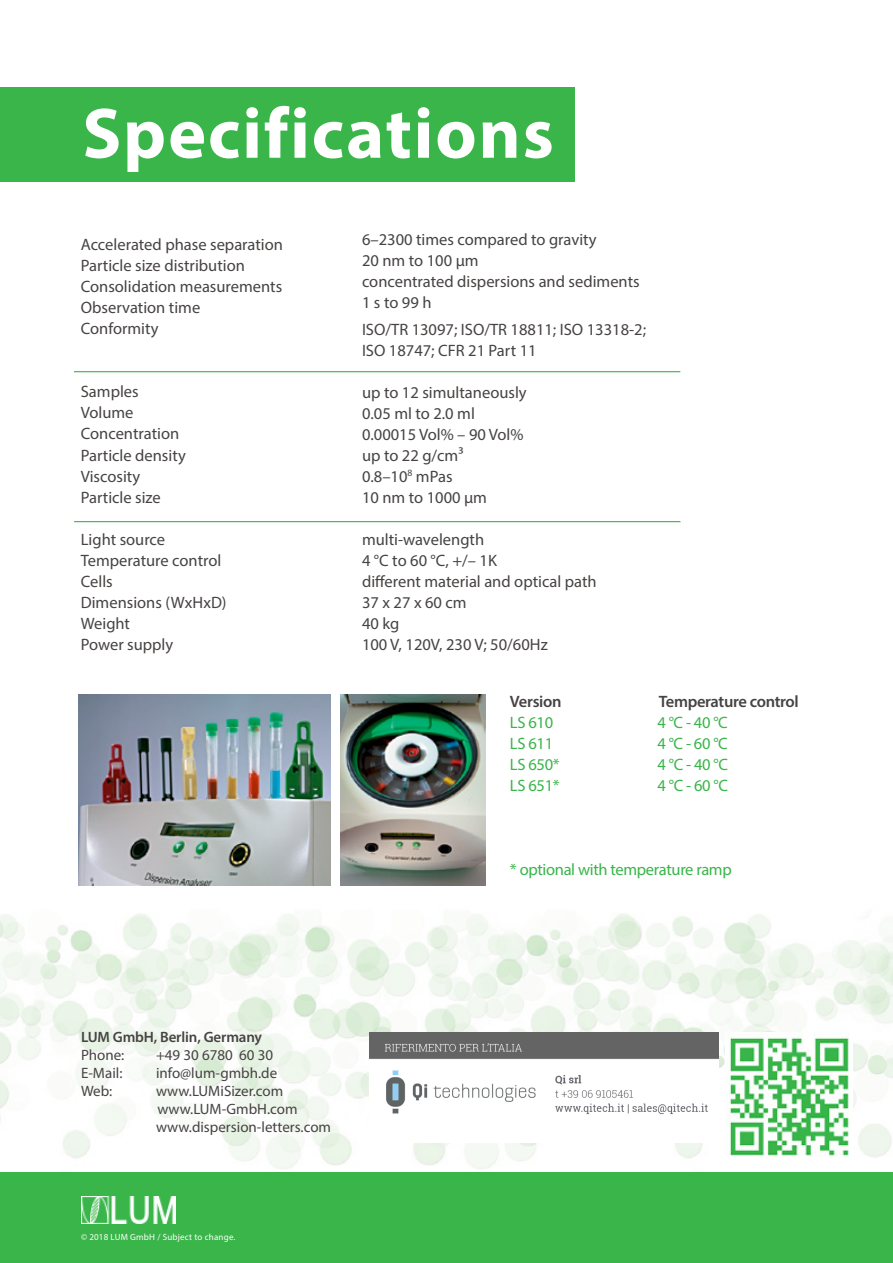
<style>
.page{position:relative;width:893px;height:1263px;background:#fff}
.page>*{position:absolute;margin:0;border:0;box-sizing:border-box;transform-origin:0 0}
.t1{font:700 72px "Myriad Pro";letter-spacing:.025em;color:#fff}
.t2{font:16.5px/21px "Myriad Pro";color:#464342}
.t3{font:16.5px "Myriad Pro";letter-spacing:-.02em;color:#39b54a}
.t4{font:600 16.5px "Myriad Pro";letter-spacing:-.02em;color:#464342}
.t5{font:15px/18px "Myriad Pro";color:#464342}
.t6{font:600 15px "Myriad Pro";letter-spacing:-.01em;color:#464342}
.t7{font:9px "Myriad Pro";letter-spacing:.02em;color:#fff}
</style>
<div class="page">
<img style="left:0;top:913px;width:893px;height:256px">
<hr style="left:74px;top:371px;width:606px;height:1px;background:#39b54a">
<hr style="left:74px;top:521px;width:606px;height:1px;background:#39b54a">
<div style="left:0;top:1172px;width:893px;height:91px;background:#39b54a"></div>
<img style="left:81px;top:1196px;width:94px;height:28px">
<div style="left:0;top:87px;width:574px;height:95px;background:#39b54a"></div>
<img style="left:341px;top:694px;width:145px;height:191px">
<img style="left:78px;top:694px;width:253px;height:191px">
<img style="left:725px;top:1033px;width:127px;height:128px">
<img style="left:369px;top:1032px;width:349px;height:111px">
<h1 class="t1" style="left:82px;top:87px;width:473px">Specifications</h1>
<p class="t2" style="left:81px;top:234px;width:204px">Accelerated phase separation<br>Particle size distribution<br>Consolidation measurements<br>Observation time<br>Conformity</p>
<p class="t2" style="left:81px;top:381px;width:106px">Samples<br>Volume<br>Concentration<br>Particle density<br>Viscosity<br>Particle size</p>
<p class="t2" style="left:81px;top:528px;width:147px">Light source<br>Temperature control<br>Cells<br>Dimensions (WxHxD)<br>Weight<br>Power supply</p>
<p class="t2" style="left:362px;top:228px;width:279px">6–2300 times compared to gravity<br>20 nm to 100 µm<br>concentrated dispersions and sediments<br>1 s to 99 h</p>
<p class="t2" style="left:362px;top:318px;width:286px">ISO/TR 13097; ISO/TR 18811; ISO 13318-2;<br>ISO 18747; CFR 21 Part 11</p>
<p class="t2" style="left:362px;top:381px;width:166px">up to 12 simultaneously<br>0.05 ml to 2.0 ml<br>0.00015 Vol% – 90 Vol% up to 22 g/cm³<br>0.8–10<sup>8</sup> mPas<br>10 nm to 1000 µm</p>
<p class="t2" style="left:362px;top:528px;width:236px">multi-wavelength<br>4 °C to 60 °C, +/– 1K<br>different material and optical path<br>37 x 27 x 60 cm<br>40 kg<br>100 V, 120V, 230 V; 50/60Hz</p>
<p class="t4" style="left:510px;top:691px;width:53px">Version</p>
<p class="t4" style="left:659px;top:691px;width:141px">Temperature control</p>
<p class="t3" style="left:510px;top:712px;width:45px">LS 610</p>
<p class="t3" style="left:657px;top:712px;width:72px">4 °C - 40 °C</p>
<p class="t3" style="left:510px;top:733px;width:45px">LS 611</p>
<p class="t3" style="left:657px;top:733px;width:72px">4 °C - 60 °C</p>
<p class="t3" style="left:510px;top:754px;width:51px">LS 650*</p>
<p class="t3" style="left:657px;top:754px;width:72px">4 °C - 40 °C</p>
<p class="t3" style="left:510px;top:775px;width:51px">LS 651*</p>
<p class="t3" style="left:657px;top:775px;width:72px">4 °C - 60 °C</p>
<p class="t3" style="left:510px;top:859px;width:223px">* optional with temperature ramp</p>
<p class="t6" style="left:81px;top:1027px;width:183px">LUM GmbH, Berlin, Germany</p>
<p class="t5" style="left:81px;top:1045px;width:45px">Phone:</p>
<p class="t5" style="left:156px;top:1045px;width:119px">+49 30 6780 60 30</p>
<p class="t5" style="left:81px;top:1063px;width:43px">E-Mail:</p>
<p class="t5" style="left:156px;top:1063px;width:123px">info@lum-gmbh.de</p>
<p class="t5" style="left:81px;top:1081px;width:33px">Web:</p>
<p class="t5" style="left:156px;top:1081px;width:177px">www.LUMiSizer.com www.LUM-GmbH.com www.dispersion-letters.com</p>
<p class="t7" style="left:81px;top:1231px;width:156px">© 2018 LUM GmbH / Subject to change.</p>
</div>
